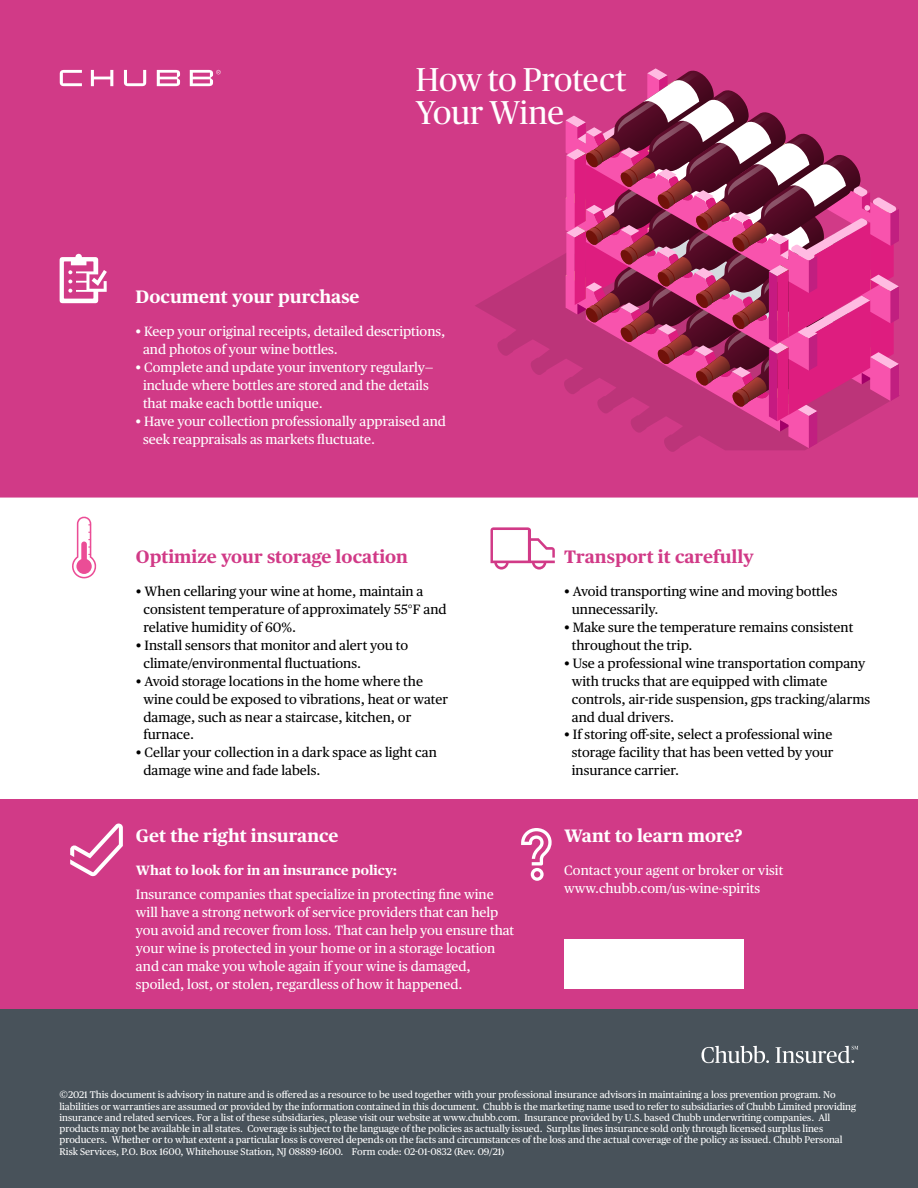
<style>
.page{position:relative;width:918px;height:1188px;background:#fff}
.page>*{position:absolute;margin:0;border:0;box-sizing:border-box;transform-origin:0 0}
.t1{font:33px/33px "Chubb Publico";letter-spacing:-.005em;color:#fff}
.t2{font:700 18px "Chubb Publico Text";color:#fff}
.t3{font:700 18px "Chubb Publico Text";color:#d13a87}
.t4{font:13.5px/18px "Chubb Publico Text";color:#000}
.t5{font:13.5px/18px "Chubb Publico Text";color:#fff}
.t6{font:700 13.5px "Chubb Publico Text";color:#fff}
.t7{font:9.75px/11.2px "Chubb Publico Text";color:#fff}
.s1{font-size:10.5px}
</style>
<div class="page">
<div style="left:0;top:799px;width:918px;height:214px;background:#d13a87"></div>
<div style="left:0;top:1010px;width:918px;height:178px;background:#48525a"></div>
<div style="left:0;top:0;width:918px;height:498px;background:#d13a87"></div>
<svg style="left:60px;top:70px;width:161px;height:16px"></svg>
<svg style="left:475px;top:251px;width:425px;height:201px;background:#ca3882"></svg>
<svg style="left:566px;top:68px;width:333px;height:380px;background:#ba3d79"></svg>
<svg style="left:60px;top:254px;width:47px;height:49px"></svg>
<svg style="left:70px;top:823px;width:53px;height:54px"></svg>
<svg style="left:490px;top:527px;width:65px;height:43px"></svg>
<svg style="left:701px;top:1046px;width:68px;height:17px"></svg>
<svg style="left:775px;top:1046px;width:83px;height:17px"></svg>
<div style="left:564px;top:939px;width:180px;height:49px;background:#fff"></div>
<svg style="left:72px;top:517px;width:24px;height:61px"></svg>
<svg style="left:521px;top:828px;width:31px;height:53px"></svg>
<h1 class="t1" style="left:416px;top:61px;width:212px">How to Protect<br>Your Wine</h1>
<h2 class="t2" style="left:136px;top:282px;width:226px">Document your purchase</h2>
<h3 class="t5" style="left:143px;top:321px;width:304px;text-indent:-8px">• Keep your original receipts, detailed descriptions, and photos of your wine bottles.</h3>
<h3 class="t5" style="left:143px;top:357px;width:292px;text-indent:-8px">• Complete and update your inventory regularly— include where bottles are stored and the details that make each bottle unique.</h3>
<h3 class="t5" style="left:143px;top:411px;width:304px;text-indent:-8px">• Have your collection professionally appraised and seek reappraisals as markets fluctuate.</h3>
<h2 class="t3" style="left:136px;top:542px;width:274px">Optimize your storage location</h2>
<h3 class="t4" style="left:143px;top:581px;width:305px;text-indent:-8px">• When cellaring your wine at home, maintain a consistent temperature of approximately 55°F and relative humidity of 60%.</h3>
<h3 class="t4" style="left:143px;top:635px;width:266px;text-indent:-8px">• Install sensors that monitor and alert you to climate/environmental fluctuations.</h3>
<h3 class="t4" style="left:143px;top:671px;width:306px;text-indent:-8px">• Avoid storage locations in the home where the wine could be exposed to vibrations, heat or water damage, such as near a staircase, kitchen, or furnace.</h3>
<h3 class="t4" style="left:143px;top:743px;width:295px;text-indent:-8px">• Cellar your collection in a dark space as light can damage wine and fade labels.</h3>
<h2 class="t2" style="left:136px;top:821px;width:204px">Get the right insurance</h2>
<h3 class="t6" style="left:136px;top:860px;width:262px">What to look for in an insurance policy:</h3>
<p class="t5" style="left:136px;top:884px;width:380px">Insurance companies that specialize in protecting fine wine will have a strong network of service providers that can help you avoid and recover from loss. That can help you ensure that your wine is protected in your home or in a storage location and can make you whole again if your wine is damaged, spoiled, lost, or stolen, regardless of how it happened.</p>
<h2 class="t3" style="left:564px;top:542px;width:191px">Transport it carefully</h2>
<h3 class="t4" style="left:572px;top:581px;width:267px;text-indent:-8px">• Avoid transporting wine and moving bottles unnecessarily.</h3>
<h3 class="t4" style="left:572px;top:617px;width:283px;text-indent:-8px">• Make sure the temperature remains consistent throughout the trip.</h3>
<h3 class="t4" style="left:572px;top:653px;width:300px;text-indent:-8px">• Use a professional wine transportation company with trucks that are equipped with climate controls, air-ride suspension, gps tracking/alarms and dual drivers.</h3>
<h3 class="t4" style="left:572px;top:725px;width:263px;text-align:justify;text-indent:-8px">• If storing off-site, select a professional wine storage facility that has been vetted by your insurance carrier.</h3>
<h2 class="t2" style="left:564px;top:821px;width:180px">Want to learn more?</h2>
<h3 class="t5" style="left:564px;top:860px;width:221px">Contact your agent or broker or visit www.chubb.com/us-wine-spirits</h3>
<p class="t7" style="left:59px;top:1089px;width:798px"><span class="s1">©</span>2021 This document is advisory in nature and is offered as a resource to be used together with your professional insurance advisors in maintaining a loss prevention program. No liabilities or warranties are assumed or provided by the information contained in this document. Chubb is the marketing name used to refer to subsidiaries of Chubb Limited providing insurance and related services. For a list of these subsidiaries, please visit our website at www.chubb.com. Insurance provided by U.S. based Chubb underwriting companies. All products may not be available in all states. Coverage is subject to the language of the policies as actually issued. Surplus lines insurance sold only through licensed surplus lines producers. Whether or to what extent a particular loss is covered depends on the facts and circumstances of the loss and the actual coverage of the policy as issued. Chubb Personal Risk Services, P.O. Box 1600, Whitehouse Station, NJ 08889-1600. Form code: 02-01-0832 (Rev. 09/21)</p>
</div>
